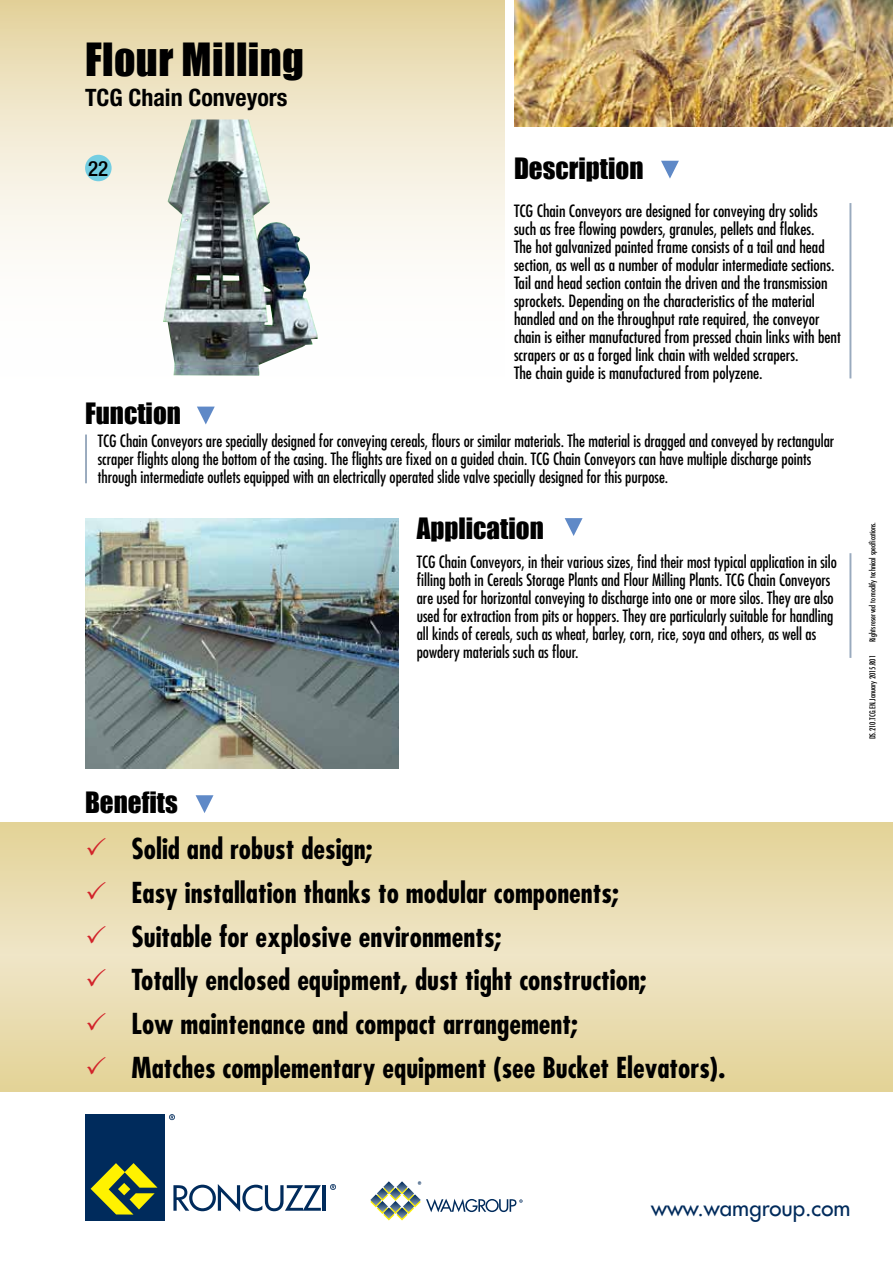
<style>
.page{position:relative;width:893px;height:1263px;background:#fff}
.page>*{position:absolute;margin:0;border:0;box-sizing:border-box;transform-origin:0 0}
.t1{font:42px "Impact";letter-spacing:.01em;color:#000}
.t2{font:700 condensed 28.05px/43.7px "Futura Std";color:#000}
.t3{font:27px "Impact";color:#000}
.t4{font:700 condensed 24px "Helvetica Neue LT Std";color:#000}
.t5{font:500 22.2px "Futura Std";color:#002b5c}
.t6{font:500 condensed 21px "Helvetica Neue LT Std";color:#000}
.t7{font:condensed 16.5px/18px "Futura Std";color:#000}
.t8{font:condensed 7.95px "Futura Std";color:#000}
</style>
<div class="page">
<svg style="left:370px;top:1181px;width:153px;height:39px"></svg>
<svg style="left:0;top:0;width:505px;height:252px;background:#efe6c9"></svg>
<img style="left:514px;top:0;width:379px;height:127px">
<img style="left:85px;top:518px;width:313px;height:251px">
<svg style="left:661px;top:161px;width:18px;height:18px"></svg>
<svg style="left:565px;top:518px;width:18px;height:18px"></svg>
<svg style="left:197px;top:407px;width:18px;height:17px"></svg>
<svg style="left:196px;top:795px;width:17px;height:18px"></svg>
<hr style="left:849px;top:203px;width:2px;height:175px;background:#99aabe">
<hr style="left:849px;top:553px;width:2px;height:105px;background:#99aabe">
<hr style="left:85px;top:434px;width:2px;height:49px;background:#99aabe">
<svg style="left:0;top:822px;width:893px;height:269px;background:#e9dbae"></svg>
<div style="left:85px;top:1114px;width:80px;height:106px;background:#002b5c"></div>
<svg style="left:91px;top:1163px;width:66px;height:51px"></svg>
<svg style="left:173px;top:1184px;width:148px;height:28px"></svg>
<hr style="left:323px;top:1185px;width:3px;height:26px;background:#002b5c">
<svg style="left:169px;top:1114px;width:6px;height:6px"></svg>
<svg style="left:330px;top:1184px;width:6px;height:6px"></svg>
<img style="left:163px;top:119px;width:155px;height:257px">
<div style="left:85px;top:155px;width:27px;height:26px;background:#74cee2;border-radius:50%"></div>
<svg style="left:87px;top:837px;width:19px;height:18px"></svg>
<svg style="left:87px;top:881px;width:19px;height:18px"></svg>
<svg style="left:87px;top:925px;width:19px;height:18px"></svg>
<svg style="left:87px;top:968px;width:19px;height:18px"></svg>
<svg style="left:87px;top:1012px;width:19px;height:18px"></svg>
<svg style="left:87px;top:1056px;width:19px;height:18px"></svg>
<h1 class="t1" style="left:85px;top:27px;width:220px">Flour Milling</h1>
<h3 class="t4" style="left:85px;top:83px;width:204px">TCG Chain Conveyors</h3>
<p class="t6" style="left:88px;top:156px;width:22px">22</p>
<h3 class="t3" style="left:85px;top:393px;width:97px">Function</h3>
<h3 class="t3" style="left:514px;top:147px;width:131px">Description</h3>
<p class="t7" style="left:514px;top:201px;width:328px">TCG Chain Conveyors are designed for conveying dry solids such as free flowing powders, granules, pellets and flakes.<br>The hot galvanized painted frame consists of a tail and head section, as well as a number of modular intermediate sections.<br>Tail and head section contain the driven and the transmission sprockets. Depending on the characteristics of the material handled and on the throughput rate required, the conveyor chain is either manufactured from pressed chain links with bent scrapers or as a forged link chain with welded scrapers.<br>The chain guide is manufactured from polyzene.</p>
<p class="t7" style="left:98px;top:432px;width:738px">TCG Chain Conveyors are specially designed for conveying cereals, flours or similar materials. The material is dragged and conveyed by rectangular scraper flights along the bottom of the casing. The flights are fixed on a guided chain. TCG Chain Conveyors can have multiple discharge points through intermediate outlets equipped with an electrically operated slide valve specially designed for this purpose.</p>
<h3 class="t3" style="left:417px;top:508px;width:129px">Application</h3>
<h3 class="t3" style="left:85px;top:781px;width:94px">Benefits</h3>
<p class="t7" style="left:417px;top:553px;width:422px">TCG Chain Conveyors, in their various sizes, find their most typical application in silo filling both in Cereals Storage Plants and Flour Milling Plants. TCG Chain Conveyors are used for horizontal conveying to discharge into one or more silos. They are also used for extraction from pits or hoppers. They are particularly suitable for handling all kinds of cereals, such as wheat, barley, corn, rice, soya and others, as well as powdery materials such as flour.</p>
<p class="t2" style="left:132px;top:827px;width:595px">Solid and robust design;<br>Easy installation thanks to modular components;<br>Suitable for explosive environments;<br>Totally enclosed equipment, dust tight construction;<br>Low maintenance and compact arrangement;<br>Matches complementary equipment (see Bucket Elevators).</p>
<p class="t8" style="left:868px;top:642px;width:122px;rotate:-90deg">Rights reserved to modify technical specifications.</p>
<p class="t8" style="left:868px;top:739px;width:86px;rotate:-90deg">DS.210.TCG.EN.January 2015.R01</p>
<h3 class="t5" style="left:651px;top:1194px;width:201px">www.wamgroup.com</h3>
</div>
